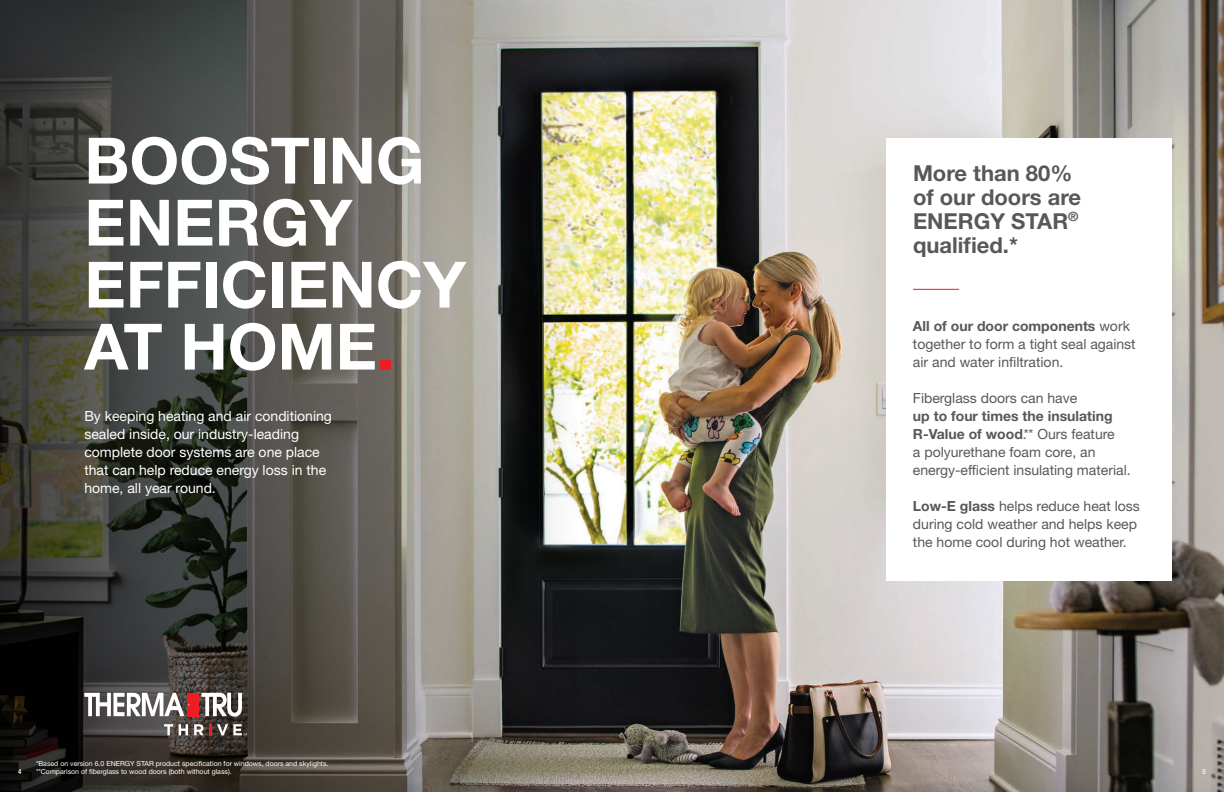
<style>
.page{position:relative;width:1224px;height:792px;background:#fff}
.page>*{position:absolute;margin:0;border:0;box-sizing:border-box;transform-origin:0 0}
.t1{font:700 64px/62px "Helvetica Neue LT Std";color:#fff}
.t2{font:700 22px/24px "Helvetica Neue LT Std";color:#57585a}
.t3{font:14px/18px "Helvetica Neue LT Std";color:#57585a}
.t4{font:14px/18px "Helvetica Neue LT Std";color:#fff}
.t5{font:7px "Helvetica Neue LT Std";color:#fff}
.t6{font:500 condensed 7px "Helvetica Neue LT Std";color:#fff}
.s1{color:#ee1d23}
.s2{font-weight:700}
</style>
<div class="page">
<img style="left:576px;top:0;width:648px;height:792px">
<svg style="left:0;top:0;width:576px;height:792px;background:#595751"></svg>
<svg style="left:164px;top:724px;width:9px;height:11px"></svg>
<svg style="left:179px;top:724px;width:9px;height:11px"></svg>
<svg style="left:201px;top:693px;width:41px;height:24px"></svg>
<div style="left:187px;top:693px;width:12px;height:23px;background:#ee1d23"></div>
<svg style="left:84px;top:693px;width:106px;height:23px"></svg>
<svg style="left:194px;top:724px;width:53px;height:11px"></svg>
<div style="left:886px;top:138px;width:286px;height:442px;background:#fff"></div>
<hr style="left:913px;top:289px;width:46px;height:1px;background:#ee1d23">
<p class="t1" style="left:84px;top:128px;width:383px">BOOSTING<br>ENERGY<br>EFFICIENCY<br>AT HOME<span class="s1">.</span></p>
<p class="t4" style="left:84px;top:407px;width:249px">By keeping heating and air conditioning sealed inside, our industry-leading complete door systems are one place that can help reduce energy loss in the home, all year round.</p>
<p class="t2" style="left:913px;top:160px;width:170px">More than 80% of our doors are<br>ENERGY STAR<sup>® </sup>qualified.*</p>
<p class="t3" style="left:913px;top:317px;width:224px"><span class="s2">All of our door components</span> work together to form a tight seal against air and water infiltration.</p>
<p class="t3" style="left:913px;top:389px;width:219px">Fiberglass doors can have<br><span class="s2">up to four times the insulating<br>R-Value of wood</span>.** Ours feature<br>a polyurethane foam core, an energy-efficient insulating material.</p>
<p class="t3" style="left:913px;top:497px;width:228px"><span class="s2">Low-E glass</span> helps reduce heat loss during cold weather and helps keep the home cool during hot weather.</p>
<p class="t5" style="left:36px;top:759px;width:294px">*Based on version 6.0 ENERGY STAR product specification for windows, doors and skylights.</p>
<p class="t5" style="left:36px;top:767px;width:197px">**Comparison of fiberglass to wood doors (both without glass).</p>
<p class="t6" style="left:18px;top:767px;width:5px">4</p>
<p class="t6" style="left:1202px;top:767px;width:5px">5</p>
</div>
